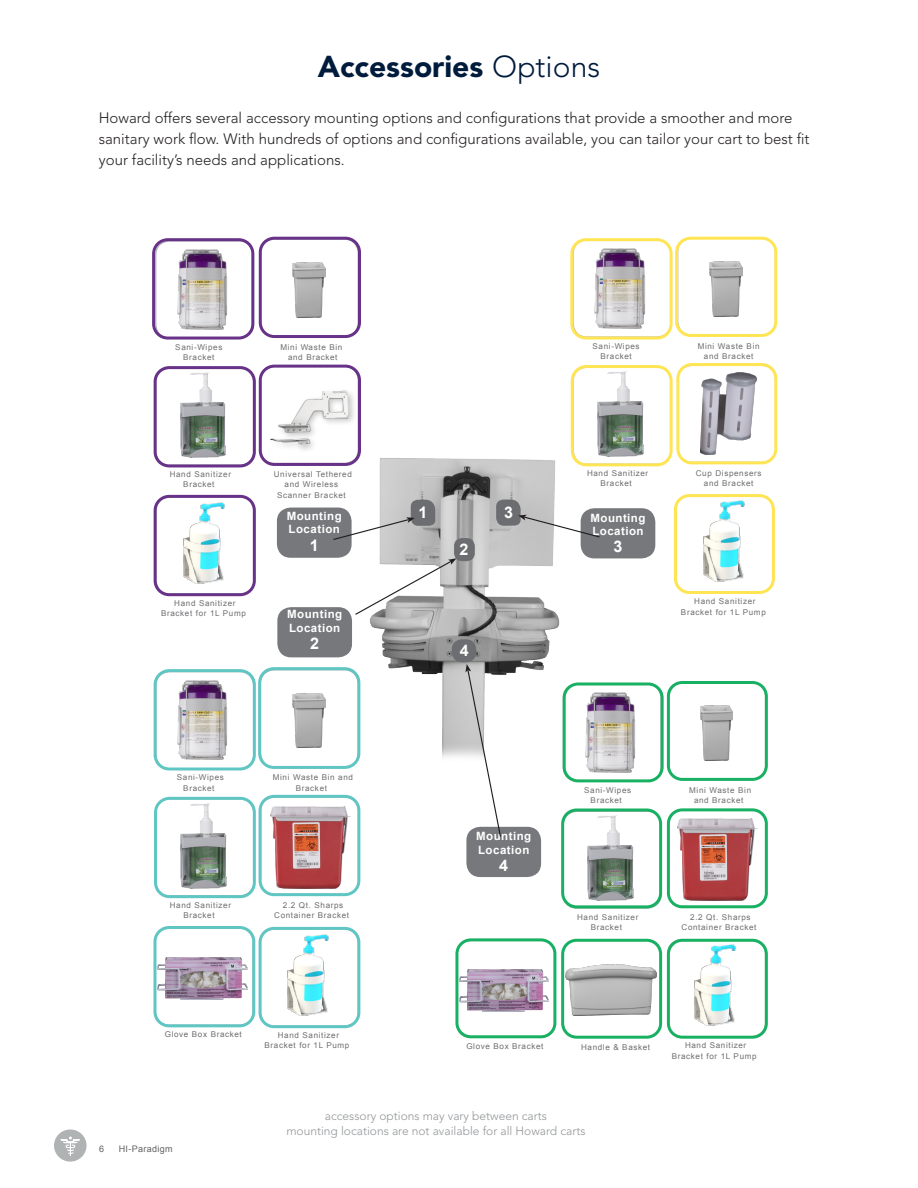
<style>
.page{position:relative;width:918px;height:1188px;background:#fff}
.page>*{position:absolute;margin:0;border:0;box-sizing:border-box;transform-origin:0 0}
.t1{font:900 30px "Avenir LT Std";color:#011b3d}
.t2{font:700 16.05px "Arial";color:#fff}
.t3{font:300 15px/21px "Avenir LT Std";color:#231f20}
.t4{font:300 12px "Avenir LT Std";color:#939598}
.t5{font:700 11.4px/13.6px "Arial";letter-spacing:.04em;color:#fff}
.t6{font:9px "Arial";letter-spacing:.04em;color:#636366}
.t7{font:7.95px/10.4px "Arial";letter-spacing:.08em;color:#6c6d70;text-align:center}
.s1{font-weight:300}
</style>
<div class="page">
<div style="left:54px;top:1130px;width:33px;height:32px;background:#afb3b3;border-radius:50%"></div>
<svg style="left:60px;top:1137px;width:20px;height:19px"></svg>
<div style="left:277px;top:607px;width:75px;height:50px;background:#76787b;border-radius:14px"></div>
<div style="left:466px;top:827px;width:75px;height:50px;background:#76787b;border-radius:14px"></div>
<div style="left:269px;top:389px;width:89px;height:65px;background:#231f20;opacity:.28"></div>
<img style="left:269px;top:390px;width:80px;height:55px">
<img style="left:597px;top:372px;width:46px;height:85px">
<img style="left:710px;top:262px;width:32px;height:54px">
<img style="left:594px;top:248px;width:51px;height:81px">
<img style="left:683px;top:498px;width:83px;height:84px">
<img style="left:701px;top:373px;width:56px;height:82px">
<div style="left:581px;top:508px;width:74px;height:50px;background:#76787b;border-radius:14px"></div>
<img style="left:588px;top:816px;width:45px;height:85px">
<img style="left:700px;top:706px;width:33px;height:54px">
<img style="left:585px;top:692px;width:50px;height:81px">
<img style="left:460px;top:970px;width:89px;height:42px">
<img style="left:678px;top:819px;width:80px;height:82px">
<img style="left:566px;top:964px;width:90px;height:52px">
<img style="left:674px;top:938px;width:81px;height:95px">
<img style="left:180px;top:372px;width:46px;height:86px">
<img style="left:293px;top:263px;width:32px;height:54px">
<img style="left:177px;top:249px;width:51px;height:81px">
<img style="left:163px;top:494px;width:83px;height:90px">
<div style="left:277px;top:508px;width:75px;height:50px;background:#76787b;border-radius:14px"></div>
<img style="left:180px;top:803px;width:46px;height:85px">
<img style="left:293px;top:693px;width:32px;height:55px">
<img style="left:177px;top:680px;width:51px;height:80px">
<img style="left:271px;top:806px;width:79px;height:83px">
<img style="left:158px;top:957px;width:89px;height:43px">
<img style="left:267px;top:926px;width:79px;height:90px">
<img style="left:370px;top:458px;width:199px;height:309px">
<div style="left:452px;top:639px;width:24px;height:23px;background:#6c6d70;border-radius:10px"></div>
<svg style="left:465px;top:664px;width:37px;height:174px"></svg>
<div style="left:454px;top:538px;width:21px;height:23px;background:#6c6d70;border-radius:8px"></div>
<svg style="left:496px;top:499px;width:105px;height:39px"></svg>
<svg style="left:332px;top:500px;width:103px;height:41px"></svg>
<svg style="left:355px;top:558px;width:102px;height:58px"></svg>
<div style="left:153px;top:926px;width:102px;height:101px;border:3px solid #60c6c3;border-radius:14px"></div>
<div style="left:154px;top:797px;width:102px;height:101px;border:3px solid #60c6c3;border-radius:14px"></div>
<div style="left:154px;top:669px;width:102px;height:102px;border:3px solid #60c6c3;border-radius:14px"></div>
<div style="left:154px;top:495px;width:102px;height:101px;border:3px solid #673288;border-radius:14px"></div>
<div style="left:154px;top:366px;width:102px;height:101px;border:3px solid #673288;border-radius:14px"></div>
<div style="left:259px;top:365px;width:102px;height:101px;border:3px solid #673288;border-radius:14px"></div>
<div style="left:152px;top:238px;width:102px;height:102px;border:3px solid #673288;border-radius:14px"></div>
<div style="left:259px;top:237px;width:102px;height:101px;border:3px solid #673288;border-radius:14px"></div>
<div style="left:570px;top:238px;width:103px;height:102px;border:3px solid #ffe553;border-radius:14px"></div>
<div style="left:571px;top:365px;width:102px;height:101px;border:3px solid #ffe553;border-radius:14px"></div>
<div style="left:675px;top:237px;width:102px;height:100px;border:3px solid #ffe553;border-radius:14px"></div>
<div style="left:676px;top:363px;width:101px;height:101px;border:3px solid #ffe553;border-radius:14px"></div>
<div style="left:674px;top:494px;width:101px;height:100px;border:3px solid #ffe553;border-radius:14px"></div>
<div style="left:563px;top:682px;width:101px;height:100px;border:3px solid #18b063;border-radius:14px"></div>
<div style="left:667px;top:681px;width:101px;height:100px;border:3px solid #18b063;border-radius:14px"></div>
<div style="left:561px;top:808px;width:101px;height:100px;border:3px solid #18b063;border-radius:14px"></div>
<div style="left:667px;top:808px;width:101px;height:100px;border:3px solid #18b063;border-radius:14px"></div>
<div style="left:667px;top:939px;width:101px;height:100px;border:3px solid #18b063;border-radius:14px"></div>
<div style="left:561px;top:939px;width:101px;height:100px;border:3px solid #18b063;border-radius:14px"></div>
<div style="left:455px;top:938px;width:101px;height:100px;border:3px solid #18b063;border-radius:14px"></div>
<div style="left:259px;top:927px;width:101px;height:101px;border:3px solid #60c6c3;border-radius:14px"></div>
<div style="left:259px;top:795px;width:101px;height:101px;border:3px solid #60c6c3;border-radius:14px"></div>
<div style="left:258px;top:667px;width:102px;height:102px;border:3px solid #60c6c3;border-radius:14px"></div>
<hr style="left:917px;top:462px;width:1px;height:32px;background:#0d365f">
<p class="t1" style="left:318px;top:48px;width:284px">Accessories <span class="s1">Options</span></p>
<p class="t3" style="left:99px;top:108px;width:712px">Howard offers several accessory mounting options and configurations that provide a smoother and more sanitary work flow. With hundreds of options and configurations available, you can tailor your cart to best fit your facility’s needs and applications.</p>
<p class="t7" style="left:175px;top:342px;width:49px">Sani-Wipes<br>Bracket</p>
<p class="t7" style="left:280px;top:342px;width:63px">Mini Waste Bin and Bracket</p>
<p class="t7" style="left:593px;top:341px;width:49px">Sani-Wipes<br>Bracket</p>
<p class="t7" style="left:698px;top:341px;width:63px">Mini Waste Bin and Bracket</p>
<p class="t7" style="left:170px;top:469px;width:63px">Hand Sanitizer<br>Bracket</p>
<p class="t7" style="left:274px;top:469px;width:80px">Universal Tethered and Wireless<br>Scanner Bracket</p>
<p class="t5" style="left:287px;top:509px;width:57px">Mounting<br>Location</p>
<p class="t2" style="left:310px;top:534px;width:10px">1</p>
<p class="t2" style="left:419px;top:502px;width:10px">1</p>
<p class="t2" style="left:460px;top:538px;width:10px">2</p>
<p class="t2" style="left:504px;top:502px;width:10px">3</p>
<p class="t7" style="left:587px;top:468px;width:63px">Hand Sanitizer<br>Bracket</p>
<p class="t7" style="left:696px;top:468px;width:67px">Cup Dispensers and Bracket</p>
<p class="t5" style="left:590px;top:511px;width:57px">Mounting<br>Location</p>
<p class="t2" style="left:613px;top:536px;width:10px">3</p>
<p class="t7" style="left:161px;top:598px;width:86px">Hand Sanitizer<br>Bracket for 1L Pump</p>
<p class="t7" style="left:694px;top:596px;width:63px">Hand Sanitizer</p>
<p class="t5" style="left:287px;top:608px;width:57px">Mounting</p>
<p class="t7" style="left:681px;top:607px;width:86px">Bracket for 1L Pump</p>
<p class="t5" style="left:289px;top:621px;width:53px">Location</p>
<p class="t2" style="left:310px;top:633px;width:10px">2</p>
<p class="t2" style="left:460px;top:640px;width:10px">4</p>
<p class="t7" style="left:177px;top:773px;width:49px">Sani-Wipes<br>Bracket</p>
<p class="t7" style="left:273px;top:773px;width:82px">Mini Waste Bin and<br>Bracket</p>
<p class="t7" style="left:170px;top:900px;width:63px">Hand Sanitizer<br>Bracket</p>
<p class="t7" style="left:274px;top:900px;width:76px">2.2 Qt. Sharps<br>Container Bracket</p>
<p class="t7" style="left:165px;top:1029px;width:79px">Glove Box Bracket</p>
<p class="t7" style="left:265px;top:1030px;width:86px">Hand Sanitizer<br>Bracket for 1L Pump</p>
<p class="t5" style="left:476px;top:830px;width:57px">Mounting<br>Location</p>
<p class="t2" style="left:499px;top:855px;width:10px">4</p>
<p class="t7" style="left:584px;top:785px;width:49px">Sani-Wipes<br>Bracket</p>
<p class="t7" style="left:689px;top:785px;width:63px">Mini Waste Bin and Bracket</p>
<p class="t7" style="left:577px;top:912px;width:63px">Hand Sanitizer<br>Bracket</p>
<p class="t7" style="left:682px;top:912px;width:76px">2.2 Qt. Sharps<br>Container Bracket</p>
<p class="t7" style="left:466px;top:1041px;width:79px">Glove Box Bracket</p>
<p class="t7" style="left:581px;top:1042px;width:71px">Handle &amp; Basket</p>
<p class="t7" style="left:672px;top:1041px;width:86px">Hand Sanitizer<br>Bracket for 1L Pump</p>
<p class="t6" style="left:99px;top:1143px;width:7px">6</p>
<p class="t6" style="left:119px;top:1143px;width:56px">HI-Paradigm</p>
<p class="t4" style="left:325px;top:1108px;width:224px">accessory options may vary between carts</p>
<p class="t4" style="left:286px;top:1123px;width:301px">mounting locations are not available for all Howard carts</p>
</div>
